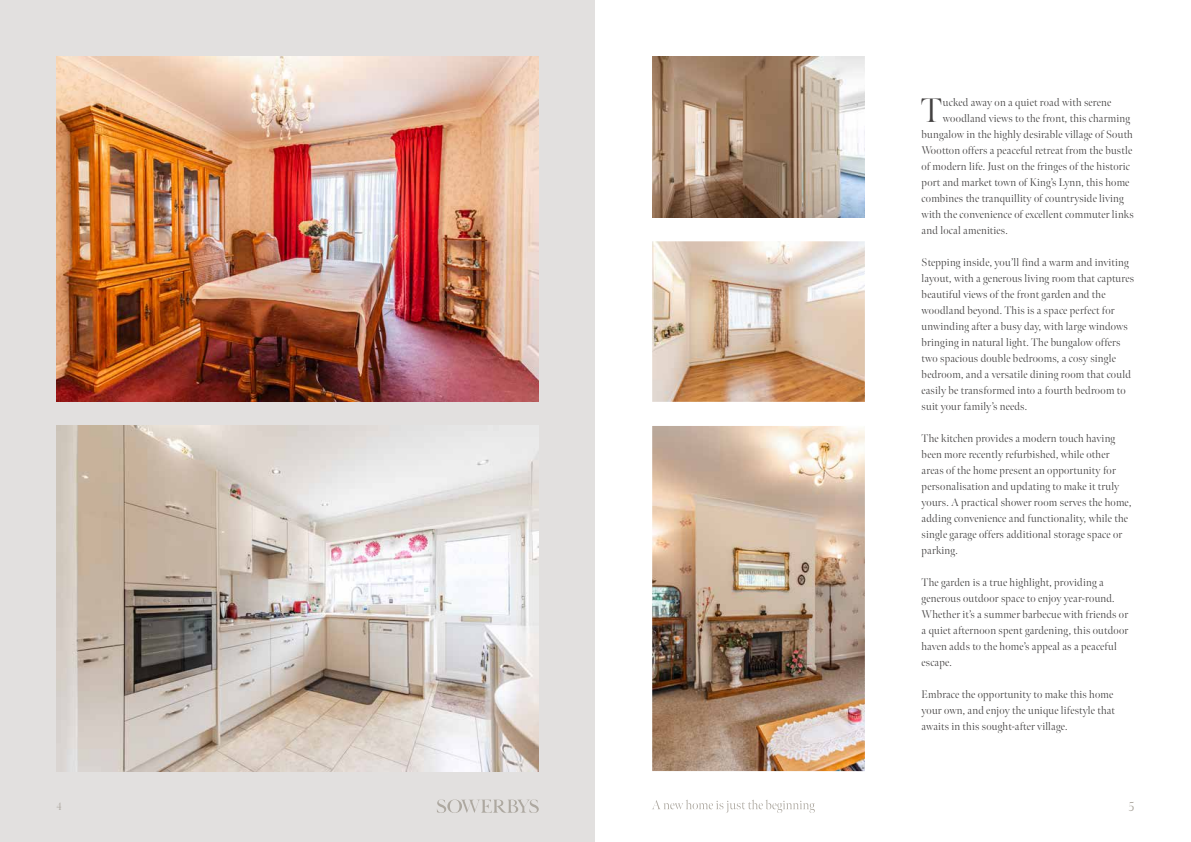
<style>
.page{position:relative;width:1191px;height:842px;background:#fff}
.page>*{position:absolute;margin:0;border:0;box-sizing:border-box;transform-origin:0 0}
.t1{font:300 34px "Meno Banner";color:#434141}
.t2{font:300 13px "Meno Banner";color:#ada8a0}
.t3{font:300 11px/16px "Meno Banner";letter-spacing:.02em;color:#434141}
.t4{font:300 11px "Meno Banner";color:#ada8a0}
</style>
<div class="page">
<div style="left:0;top:0;width:595px;height:842px;background:#e2e0df"></div>
<svg style="left:437px;top:799px;width:102px;height:14px"></svg>
<svg style="left:652px;top:800px;width:162px;height:13px"></svg>
<img style="left:57px;top:57px;width:482px;height:345px">
<img style="left:57px;top:426px;width:482px;height:345px">
<img style="left:652px;top:426px;width:213px;height:345px">
<img style="left:652px;top:241px;width:213px;height:161px">
<img style="left:652px;top:57px;width:213px;height:160px">
<h1 class="t1" style="left:921px;top:90px;width:23px">T</h1>
<p class="t3" style="left:943px;top:94px;width:170px">ucked away on a quiet road with serene</p>
<p class="t3" style="left:943px;top:110px;width:189px">woodland views to the front, this charming</p>
<p class="t3" style="left:921px;top:126px;width:213px">bungalow in the highly desirable village of South</p>
<p class="t3" style="left:921px;top:142px;width:212px">Wootton offers a peaceful retreat from the bustle</p>
<p class="t3" style="left:921px;top:158px;width:210px">of modern life. Just on the fringes of the historic</p>
<p class="t3" style="left:921px;top:174px;width:209px">port and market town of King’s Lynn, this home</p>
<p class="t3" style="left:921px;top:190px;width:204px">combines the tranquillity of countryside living</p>
<p class="t3" style="left:921px;top:206px;width:213px">with the convenience of excellent commuter links</p>
<p class="t3" style="left:921px;top:222px;width:88px">and local amenities.</p>
<p class="t3" style="left:921px;top:254px;width:214px">Stepping inside, you’ll find a warm and inviting layout, with a generous living room that captures beautiful views of the front garden and the woodland beyond. This is a space perfect for unwinding after a busy day, with large windows bringing in natural light. The bungalow offers two spacious double bedrooms, a cosy single bedroom, and a versatile dining room that could easily be transformed into a fourth bedroom to suit your family’s needs.</p>
<p class="t3" style="left:921px;top:431px;width:211px">The kitchen provides a modern touch having been more recently refurbished, while other areas of the home present an opportunity for personalisation and updating to make it truly yours. A practical shower room serves the home, adding convenience and functionality, while the single garage offers additional storage space or parking.</p>
<p class="t3" style="left:921px;top:575px;width:208px">The garden is a true highlight, providing a generous outdoor space to enjoy year-round.<br>Whether it’s a summer barbecue with friends or a quiet afternoon spent gardening, this outdoor haven adds to the home’s appeal as a peaceful escape.</p>
<p class="t3" style="left:921px;top:687px;width:195px">Embrace the opportunity to make this home your own, and enjoy the unique lifestyle that awaits in this sought-after village.</p>
<p class="t4" style="left:57px;top:799px;width:7px">4</p>
<p class="t2" style="left:1128px;top:798px;width:7px">5</p>
</div>
